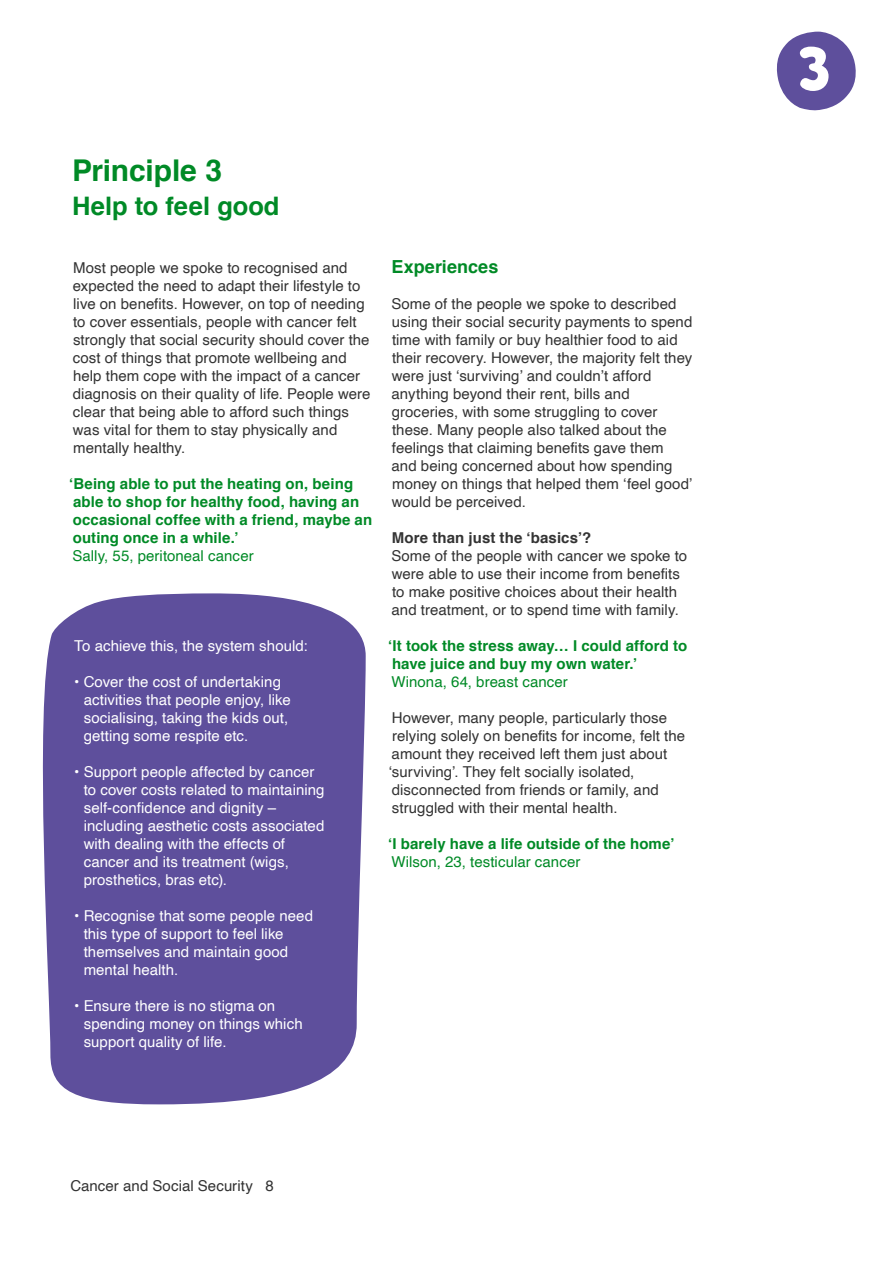
<style>
.page{position:relative;width:893px;height:1263px;background:#fff}
.page>*{position:absolute;margin:0;border:0;box-sizing:border-box;transform-origin:0 0}
.t1{font:700 30px "Helvetica";letter-spacing:-.005em;color:#008a26}
.t2{font:700 25.5px "Helvetica";color:#008a26}
.t3{font:700 18px "Helvetica";letter-spacing:.005em;color:#008a26}
.t4{font:15px/18px "Helvetica";letter-spacing:.005em;color:#333}
.t5{font:15px/18px "Helvetica";letter-spacing:.005em;color:#fff}
.t6{font:700 15px/18px "Helvetica";letter-spacing:.005em;color:#008a26}
.t7{font:15px "Helvetica";letter-spacing:.005em;color:#008a26}
.t8{font:700 15px "Helvetica";letter-spacing:.01em;color:#333}
</style>
<div class="page">
<svg style="left:42px;top:593px;width:324px;height:511px;fill:#5e4f9c"></svg>
<svg style="left:776px;top:32px;width:80px;height:79px"></svg>
<h1 class="t1" style="left:72px;top:146px;width:151px">Principle 3</h1>
<h2 class="t2" style="left:72px;top:186px;width:209px">Help to feel good</h2>
<p class="t4" style="left:73px;top:259px;width:299px">Most people we spoke to recognised and expected the need to adapt their lifestyle to live on benefits. However, on top of needing to cover essentials, people with cancer felt strongly that social security should cover the cost of things that promote wellbeing and help them cope with the impact of a cancer diagnosis on their quality of life. People were clear that being able to afford such things was vital for them to stay physically and mentally healthy.</p>
<p class="t6" style="left:69px;top:475px;width:305px">‘Being able to put the heating on, being able to shop for healthy food, having an occasional coffee with a friend, maybe an outing once in a while.’</p>
<p class="t7" style="left:73px;top:544px;width:183px">Sally, 55, peritoneal cancer</p>
<p class="t5" style="left:74px;top:637px;width:235px">To achieve this, the system should:</p>
<p class="t5" style="left:84px;top:673px;width:209px;text-indent:-9px">• Cover the cost of undertaking activities that people enjoy, like socialising, taking the kids out, getting some respite etc.</p>
<p class="t5" style="left:84px;top:763px;width:242px;text-indent:-9px">• Support people affected by cancer to cover costs related to maintaining self-confidence and dignity – including aesthetic costs associated with dealing with the effects of cancer and its treatment (wigs, prosthetics, bras etc).</p>
<p class="t5" style="left:84px;top:907px;width:231px;text-indent:-9px">• Recognise that some people need this type of support to feel like themselves and maintain good mental health.</p>
<p class="t5" style="left:84px;top:997px;width:221px;text-indent:-9px">• Ensure there is no stigma on spending money on things which support quality of life.</p>
<p class="t3" style="left:392px;top:252px;width:108px">Experiences</p>
<p class="t4" style="left:391px;top:295px;width:302px">Some of the people we spoke to described using their social security payments to spend time with family or buy healthier food to aid their recovery. However, the majority felt they were just ‘surviving’ and couldn’t afford anything beyond their rent, bills and groceries, with some struggling to cover these. Many people also talked about the feelings that claiming benefits gave them<br>and being concerned about how spending money on things that helped them ‘feel good’ would be perceived.</p>
<p class="t8" style="left:392px;top:526px;width:201px">More than just the ‘basics’?</p>
<p class="t4" style="left:391px;top:547px;width:297px">Some of the people with cancer we spoke to were able to use their income from benefits to make positive choices about their health and treatment, or to spend time with family.</p>
<p class="t6" style="left:388px;top:637px;width:301px">‘It took the stress away… I could afford to have juice and buy my own water.’</p>
<p class="t7" style="left:391px;top:670px;width:178px">Winona, 64, breast cancer</p>
<p class="t4" style="left:389px;top:709px;width:298px">However, many people, particularly those relying solely on benefits for income, felt the amount they received left them just about ‘surviving’. They felt socially isolated, disconnected from friends or family, and struggled with their mental health.</p>
<p class="t6" style="left:388px;top:835px;width:288px">‘I barely have a life outside of the home’</p>
<p class="t7" style="left:391px;top:850px;width:190px">Wilson, 23, testicular cancer</p>
<p class="t4" style="left:70px;top:1177px;width:205px">Cancer and Social Security 8</p>
</div>
